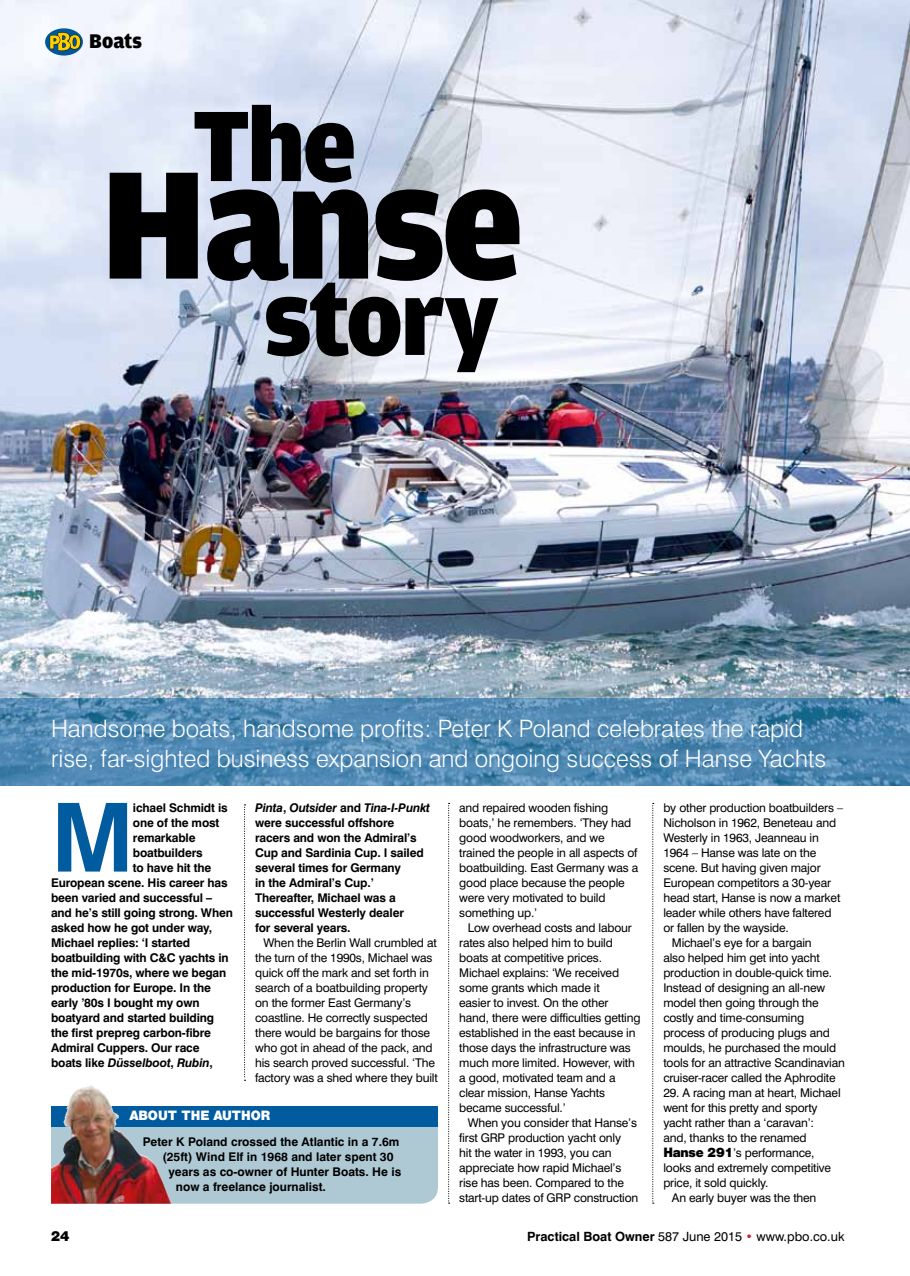
<style>
.page{position:relative;width:910px;height:1276px;background:#fff}
.page>*{position:absolute;margin:0;border:0;box-sizing:border-box;transform-origin:0 0}
.t1{font:900 162.6px "Amplitude";letter-spacing:-.025em;color:#000}
.t2{font:900 106.05px "Amplitude";letter-spacing:-.03em;color:#000}
.t3{font:700 95.4px "Swiss 721 BT";color:#005b9f}
.t4{font:300 24px/30px "Swiss 721 BT";color:#fff}
.t5{font:900 21px "Amplitude";color:#000}
.t6{font:12.75px "Swiss 721 BT";color:#000}
.t7{font:12.75px "Swiss 721 BT Black No 2";color:#000}
.t8{font:12px/15px "Swiss 721 BT";letter-spacing:-.015em;color:#000}
.t9{font:700 12px/15px "Swiss 721 BT";letter-spacing:-.015em;color:#000}
.t10{font:italic 700 12px "Swiss 721 BT";letter-spacing:-.015em;color:#000}
.t11{font:12px "Swiss 721 BT Black No 2";color:#fff}
.s1{font-style:italic}
.s2{font-family:"Swiss 721 BT Black No 2"}
.s3{font-style:normal}
.s4{font-weight:700}
.s5{color:#ca2334}
</style>
<div class="page">
<img style="left:0;top:1px;width:909px;height:697px">
<svg style="left:0;top:698px;width:909px;height:88px;background:#5189b3"></svg>
<svg style="left:51px;top:1127px;width:387px;height:76px;background:#a5a9b1"></svg>
<svg style="left:45px;top:28px;width:38px;height:28px"></svg>
<svg style="left:50px;top:33px;width:30px;height:18px"></svg>
<div style="left:51px;top:1105px;width:387px;height:21px;background:#005b9f"></div>
<svg style="left:652px;top:803px;width:2px;height:400px"></svg>
<svg style="left:448px;top:803px;width:2px;height:400px"></svg>
<svg style="left:244px;top:804px;width:2px;height:276px"></svg>
<img style="left:58px;top:1085px;width:33px;height:78px">
<h3 class="t5" style="left:89px;top:30px;width:54px">Boats</h3>
<h2 class="t2" style="left:192px;top:87px;width:165px">The</h2>
<h1 class="t1" style="left:101px;top:134px;width:424px">Hanse</h1>
<h2 class="t2" style="left:264px;top:261px;width:236px">story</h2>
<h3 class="t4" style="left:51px;top:713px;width:777px">Handsome boats, handsome profits: Peter K Poland celebrates the rapid rise, far-sighted business expansion and ongoing success of Hanse Yachts</h3>
<p class="t9" style="left:255px;top:799px;width:176px"><span class="s1">Pinta</span>, <span class="s1">Outsider</span> and <span class="s1">Tina-I-Punkt </span>were successful offshore racers and won the Admiral’s<br>Cup and Sardinia Cup. I sailed several times for Germany<br>in the Admiral’s Cup.’<br>Thereafter, Michael was a successful Westerly dealer<br>for several years.</p>
<p class="t8" style="left:255px;top:934px;width:184px;text-indent:9px">When the Berlin Wall crumbled at the turn of the 1990s, Michael was quick off the mark and set forth in search of a boatbuilding property on the former East Germany’s coastline. He correctly suspected there would be bargains for those who got in ahead of the pack, and his search proved successful. ‘The factory was a shed where they built</p>
<h3 class="t3" style="left:51px;top:779px;width:85px">M</h3>
<p class="t9" style="left:133px;top:799px;width:96px">ichael Schmidt is</p>
<p class="t8" style="left:459px;top:799px;width:180px">and repaired wooden fishing boats,’ he remembers. ‘They had good woodworkers, and we trained the people in all aspects of boatbuilding. East Germany was a good place because the people were very motivated to build something up.’</p>
<p class="t8" style="left:459px;top:919px;width:183px;text-indent:9px">Low overhead costs and labour rates also helped him to build boats at competitive prices.<br>Michael explains: ‘We received some grants which made it<br>easier to invest. On the other hand, there were difficulties getting established in the east because in those days the infrastructure was much more limited. However, with a good, motivated team and a clear mission, Hanse Yachts became successful.’</p>
<p class="t8" style="left:459px;top:1114px;width:181px;text-indent:9px">When you consider that Hanse’s first GRP production yacht only<br>hit the water in 1993, you can appreciate how rapid Michael’s rise has been. Compared to the start-up dates of GRP construction</p>
<p class="t8" style="left:663px;top:799px;width:181px">by other production boatbuilders –</p>
<p class="t8" style="left:663px;top:814px;width:174px">Nicholson in 1962, Beneteau and</p>
<p class="t8" style="left:663px;top:829px;width:157px">Westerly in 1963, Jeanneau in</p>
<p class="t8" style="left:663px;top:844px;width:155px">1964 – Hanse was late on the</p>
<p class="t8" style="left:663px;top:859px;width:159px">scene. But having given major</p>
<p class="t8" style="left:663px;top:874px;width:169px">European competitors a 30-year</p>
<p class="t8" style="left:663px;top:889px;width:179px">head start, Hanse is now a market</p>
<p class="t8" style="left:663px;top:904px;width:170px">leader while others have faltered</p>
<p class="t8" style="left:663px;top:919px;width:127px">or fallen by the wayside.</p>
<p class="t8" style="left:672px;top:934px;width:141px">Michael’s eye for a bargain</p>
<p class="t8" style="left:663px;top:949px;width:158px">also helped him get into yacht</p>
<p class="t8" style="left:663px;top:964px;width:170px">production in double-quick time.</p>
<p class="t8" style="left:663px;top:979px;width:163px">Instead of designing an all-new</p>
<p class="t8" style="left:663px;top:994px;width:157px">model then going through the</p>
<p class="t8" style="left:663px;top:1009px;width:142px">costly and time-consuming</p>
<p class="t8" style="left:663px;top:1024px;width:168px">process of producing plugs and</p>
<p class="t8" style="left:663px;top:1039px;width:174px">moulds, he purchased the mould</p>
<p class="t8" style="left:663px;top:1054px;width:183px">tools for an attractive Scandinavian</p>
<p class="t8" style="left:663px;top:1069px;width:174px">cruiser-racer called the Aphrodite</p>
<p class="t8" style="left:663px;top:1084px;width:179px">29. A racing man at heart, Michael</p>
<p class="t8" style="left:663px;top:1099px;width:156px">went for this pretty and sporty</p>
<p class="t8" style="left:663px;top:1114px;width:152px">yacht rather than a ‘caravan’:</p>
<p class="t8" style="left:663px;top:1129px;width:145px">and, thanks to the renamed</p>
<p class="t8" style="left:663px;top:1144px;width:153px"><span class="s2">Hanse 291</span>’s performance,</p>
<p class="t8" style="left:663px;top:1159px;width:169px">looks and extremely competitive</p>
<p class="t8" style="left:663px;top:1174px;width:107px">price, it sold quickly.</p>
<p class="t8" style="left:672px;top:1189px;width:146px">An early buyer was the then</p>
<p class="t9" style="left:133px;top:814px;width:88px">one of the most</p>
<p class="t9" style="left:133px;top:829px;width:64px">remarkable</p>
<p class="t9" style="left:133px;top:844px;width:71px">boatbuilders</p>
<p class="t9" style="left:133px;top:859px;width:80px">to have hit the</p>
<p class="t9" style="left:51px;top:874px;width:178px">European scene. His career has</p>
<p class="t9" style="left:51px;top:889px;width:163px">been varied and successful –</p>
<p class="t9" style="left:51px;top:904px;width:183px">and he’s still going strong. When</p>
<p class="t9" style="left:51px;top:919px;width:163px">asked how he got under way,</p>
<p class="t9" style="left:51px;top:934px;width:141px">Michael replies: ‘I started</p>
<p class="t9" style="left:51px;top:949px;width:179px">boatbuilding with C&amp;C yachts in</p>
<p class="t9" style="left:51px;top:964px;width:177px">the mid-1970s, where we began</p>
<p class="t9" style="left:51px;top:979px;width:161px">production for Europe. In the</p>
<p class="t9" style="left:51px;top:994px;width:150px">early ’80s I bought my own</p>
<p class="t9" style="left:51px;top:1009px;width:165px">boatyard and started building</p>
<p class="t9" style="left:51px;top:1024px;width:162px">the first prepreg carbon-fibre</p>
<p class="t9" style="left:51px;top:1039px;width:150px">Admiral Cuppers. Our race</p>
<p class="t10" style="left:51px;top:1055px;width:163px"><span class="s3">boats like</span> Düsselboot<span class="s3">,</span> Rubin<span class="s3">,</span></p>
<p class="t11" style="left:130px;top:1107px;width:142px">ABOUT THE AUTHOR</p>
<p class="t9" style="left:143px;top:1134px;width:258px">Peter K Poland crossed the Atlantic in a 7.6m</p>
<p class="t9" style="left:162px;top:1149px;width:233px">(25ft) Wind Elf in 1968 and later spent 30</p>
<p class="t9" style="left:168px;top:1164px;width:234px">years as co-owner of Hunter Boats. He is</p>
<p class="t9" style="left:176px;top:1179px;width:152px">now a freelance journalist.</p>
<p class="t7" style="left:51px;top:1227px;width:20px">24</p>
<p class="t6" style="left:527px;top:1228px;width:319px"><span class="s4">Practical Boat Owner</span> 587 June 2015 <span class="s5">•</span> www.pbo.co.uk</p>
</div>
